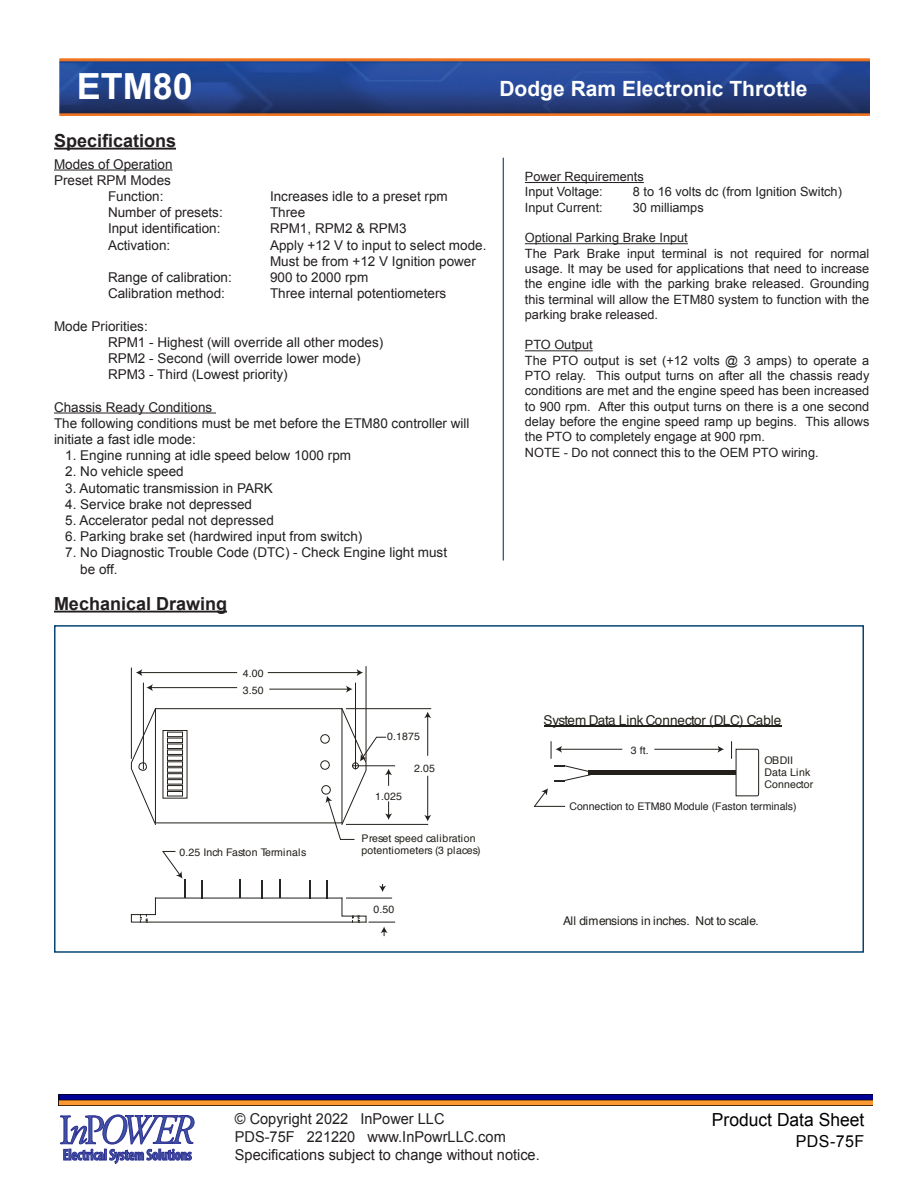
<style>
.page{position:relative;width:918px;height:1188px;background:#fff}
.page>*{position:absolute;margin:0;border:0;box-sizing:border-box;transform-origin:0 0}
.t1{font:700 36px "Arial";color:#fff}
.t2{font:700 21px "Arial";color:#fff}
.t3{font:700 18px "Arial";color:#231f20}
.t4{font:18px "Arial";color:#000}
.t5{font:16.5px "Arial";letter-spacing:.03em;color:#000}
.t6{font:700 condensed 15.75px "Myriad Pro";letter-spacing:-.015em;color:#3d53a3;scale:.91 1}
.t7{font:15px "Arial";color:#231f20}
.t8{font:13.5px/16.2px "Arial";color:#231f20}
.t9{font:13.5px "Helvetica";color:#23201b}
.t10{font:12.75px/15.3px "Arial";color:#231f20;text-align:justify}
.t11{font:12px "Helvetica";letter-spacing:-.015em;color:#23201b}
.t12{font:10.5px/12px "Helvetica";letter-spacing:.015em;color:#23201b}
.t13{font:10.5px "Helvetica";color:#231f20}
</style>
<div class="page">
<hr style="left:54px;top:148px;width:122px;height:2px;background:#231f20">
<hr style="left:54px;top:611px;width:173px;height:2px;background:#231f20">
<div style="left:54px;top:625px;width:810px;height:328px;border:2px solid #064573"></div>
<hr style="left:54px;top:170px;width:119px;height:1px;background:#231f20">
<hr style="left:54px;top:413px;width:162px;height:1px;background:#231f20">
<div style="left:155px;top:708px;width:187px;height:115px;border:1px solid #23201b"></div>
<svg style="left:131px;top:708px;width:25px;height:117px"></svg>
<div style="left:139px;top:762px;width:8px;height:9px;border:1px solid #23201b;border-radius:3px"></div>
<hr style="left:353px;top:765px;width:42px;height:1px;background:#23201b">
<hr style="left:346px;top:708px;width:85px;height:1px;background:#23201b">
<hr style="left:346px;top:824px;width:82px;height:1px;background:#23201b">
<hr style="left:143px;top:683px;width:1px;height:86px;background:#23201b">
<hr style="left:366px;top:667px;width:1px;height:94px;background:#23201b">
<hr style="left:131px;top:668px;width:1px;height:90px;background:#23201b">
<hr style="left:355px;top:683px;width:1px;height:86px;background:#23201b">
<hr style="left:427px;top:716px;width:1px;height:39px;background:#23201b">
<svg style="left:424px;top:712px;width:7px;height:6px"></svg>
<hr style="left:427px;top:776px;width:1px;height:41px;background:#23201b">
<svg style="left:424px;top:815px;width:7px;height:6px"></svg>
<hr style="left:151px;top:687px;width:86px;height:1px;background:#23201b">
<svg style="left:146px;top:684px;width:7px;height:7px"></svg>
<hr style="left:270px;top:689px;width:78px;height:1px;background:#23201b">
<svg style="left:346px;top:686px;width:7px;height:7px"></svg>
<hr style="left:268px;top:672px;width:91px;height:1px;background:#23201b">
<svg style="left:357px;top:669px;width:6px;height:7px"></svg>
<hr style="left:140px;top:672px;width:97px;height:1px;background:#23201b">
<svg style="left:136px;top:669px;width:6px;height:7px"></svg>
<div style="left:589px;top:770px;width:147px;height:5px;background:#23201b"></div>
<svg style="left:554px;top:765px;width:37px;height:17px"></svg>
<hr style="left:544px;top:725px;width:238px;height:2px;background:#23201b">
<svg style="left:731px;top:742px;width:28px;height:55px"></svg>
<hr style="left:560px;top:749px;width:62px;height:1px;background:#23201b">
<svg style="left:551px;top:742px;width:11px;height:16px"></svg>
<hr style="left:655px;top:749px;width:65px;height:1px;background:#23201b">
<svg style="left:718px;top:746px;width:6px;height:7px"></svg>
<svg style="left:534px;top:788px;width:14px;height:19px"></svg>
<hr style="left:535px;top:806px;width:30px;height:1px;background:#23201b">
<svg style="left:325px;top:708px;width:67px;height:132px"></svg>
<div style="left:321px;top:785px;width:10px;height:10px;border:1px solid #23201b;border-radius:50%"></div>
<div style="left:320px;top:760px;width:10px;height:10px;border:1px solid #23201b;border-radius:50%"></div>
<div style="left:320px;top:734px;width:10px;height:10px;border:1px solid #23201b;border-radius:50%"></div>
<svg style="left:131px;top:851px;width:264px;height:85px"></svg>
<div style="left:167px;top:732px;width:16px;height:5px;border:1px solid #23201b"></div>
<div style="left:167px;top:738px;width:16px;height:5px;border:1px solid #23201b"></div>
<div style="left:167px;top:744px;width:16px;height:5px;border:1px solid #23201b"></div>
<div style="left:167px;top:750px;width:16px;height:5px;border:1px solid #23201b"></div>
<div style="left:167px;top:756px;width:16px;height:5px;border:1px solid #23201b"></div>
<div style="left:167px;top:761px;width:16px;height:6px;border:1px solid #23201b"></div>
<div style="left:167px;top:767px;width:16px;height:6px;border:1px solid #23201b"></div>
<div style="left:167px;top:779px;width:16px;height:6px;border:1px solid #23201b"></div>
<div style="left:167px;top:791px;width:16px;height:5px;border:1px solid #23201b"></div>
<div style="left:167px;top:785px;width:16px;height:5px;border:1px solid #23201b"></div>
<div style="left:167px;top:773px;width:16px;height:6px;border:1px solid #23201b"></div>
<hr style="left:525px;top:182px;width:119px;height:1px;background:#231f20">
<hr style="left:525px;top:243px;width:163px;height:1px;background:#231f20">
<hr style="left:525px;top:350px;width:68px;height:1px;background:#231f20">
<hr style="left:503px;top:158px;width:1px;height:403px;background:#064573">
<img style="left:58px;top:1095px;width:815px;height:10px">
<svg style="left:59px;top:1115px;width:135px;height:49px"></svg>
<img style="left:59px;top:58px;width:810px;height:58px">
<p class="t1" style="left:77px;top:63px;width:118px">ETM80</p>
<p class="t2" style="left:500px;top:75px;width:310px">Dodge Ram Electronic Throttle</p>
<p class="t3" style="left:54px;top:129px;width:124px">Specifications</p>
<p class="t8" style="left:54px;top:156px;width:120px">Modes of Operation</p>
<p class="t8" style="left:54px;top:172px;width:119px">Preset RPM Modes</p>
<p class="t8" style="left:108px;top:188px;width:57px">Function:</p>
<p class="t8" style="left:270px;top:188px;width:179px">Increases idle to a preset rpm</p>
<p class="t8" style="left:108px;top:204px;width:116px">Number of presets:</p>
<p class="t8" style="left:270px;top:204px;width:37px">Three</p>
<p class="t8" style="left:108px;top:221px;width:114px">Input identification:</p>
<p class="t8" style="left:270px;top:221px;width:138px">RPM1, RPM2 &amp; RPM3</p>
<p class="t8" style="left:108px;top:237px;width:64px">Activation:</p>
<p class="t8" style="left:270px;top:237px;width:218px">Apply +12 V to input to select mode.</p>
<p class="t8" style="left:270px;top:253px;width:207px">Must be from +12 V Ignition power</p>
<p class="t8" style="left:108px;top:269px;width:125px">Range of calibration:</p>
<p class="t8" style="left:270px;top:269px;width:100px">900 to 2000 rpm</p>
<p class="t8" style="left:108px;top:285px;width:119px">Calibration method:</p>
<p class="t8" style="left:270px;top:285px;width:178px">Three internal potentiometers</p>
<p class="t8" style="left:54px;top:318px;width:95px">Mode Priorities:</p>
<p class="t8" style="left:108px;top:334px;width:277px">RPM1 - Highest (will override all other modes)</p>
<p class="t8" style="left:108px;top:350px;width:254px">RPM2 - Second (will override lower mode)</p>
<p class="t8" style="left:108px;top:366px;width:181px">RPM3 - Third (Lowest priority)</p>
<p class="t8" style="left:54px;top:399px;width:160px">Chassis Ready Conditions</p>
<p class="t8" style="left:54px;top:415px;width:417px">The following conditions must be met before the ETM80 controller will initiate a fast idle mode:</p>
<p class="t8" style="left:65px;top:447px;width:287px">1. Engine running at idle speed below 1000 rpm</p>
<p class="t8" style="left:65px;top:464px;width:120px">2. No vehicle speed</p>
<p class="t8" style="left:65px;top:480px;width:209px">3. Automatic transmission in PARK</p>
<p class="t8" style="left:65px;top:496px;width:188px">4. Service brake not depressed</p>
<p class="t8" style="left:65px;top:512px;width:210px">5. Accelerator pedal not depressed</p>
<p class="t8" style="left:65px;top:528px;width:299px">6. Parking brake set (hardwired input from switch)</p>
<p class="t8" style="left:65px;top:545px;width:383px">7. No Diagnostic Trouble Code (DTC) - Check Engine light must</p>
<p class="t8" style="left:80px;top:561px;width:39px">be off.</p>
<p class="t3" style="left:54px;top:592px;width:175px">Mechanical Drawing</p>
<p class="t12" style="left:243px;top:668px;width:22px">4.00</p>
<p class="t12" style="left:243px;top:684px;width:22px">3.50</p>
<p class="t12" style="left:387px;top:731px;width:34px">0.1875</p>
<p class="t12" style="left:414px;top:762px;width:22px">2.05</p>
<p class="t12" style="left:375px;top:791px;width:28px">1.025</p>
<p class="t12" style="left:361px;top:833px;width:116px">Preset speed calibration</p>
<p class="t12" style="left:180px;top:847px;width:129px">0.25 Inch Faston Terminals</p>
<p class="t12" style="left:361px;top:845px;width:121px">potentiometers (3 places)</p>
<p class="t12" style="left:374px;top:904px;width:22px">0.50</p>
<p class="t10" style="left:525px;top:169px;width:121px">Power Requirements</p>
<p class="t10" style="left:525px;top:184px;width:79px">Input Voltage:</p>
<p class="t10" style="left:633px;top:184px;width:211px">8 to 16 volts dc (from Ignition Switch)</p>
<p class="t10" style="left:525px;top:200px;width:79px">Input Current:</p>
<p class="t10" style="left:633px;top:200px;width:72px">30 milliamps</p>
<p class="t10" style="left:525px;top:230px;width:164px">Optional Parking Brake Input</p>
<p class="t10" style="left:525px;top:246px;width:346px">The Park Brake input terminal is not required for normal usage. It may be used for applications that need to increase the engine idle with the parking brake released. Grounding this terminal will allow the ETM80 system to function with the parking brake released.</p>
<p class="t10" style="left:525px;top:337px;width:69px">PTO Output</p>
<p class="t10" style="left:525px;top:353px;width:346px">The PTO output is set (+12 volts @ 3 amps) to operate a PTO relay. This output turns on after all the chassis ready conditions are met and the engine speed has been increased to 900 rpm. After this output turns on there is a one second delay before the engine speed ramp up begins. This allows the PTO to completely engage at 900 rpm.</p>
<p class="t10" style="left:525px;top:445px;width:295px">NOTE - Do not connect this to the OEM PTO wiring.</p>
<p class="t9" style="left:544px;top:710px;width:239px">System Data Link Connector (DLC) Cable</p>
<p class="t12" style="left:631px;top:744px;width:19px">3 ft.</p>
<p class="t12" style="left:765px;top:755px;width:50px">OBDII<br>Data Link<br>Connector</p>
<p class="t13" style="left:569px;top:798px;width:229px">Connection to ETM80 Module (Faston terminals)</p>
<p class="t11" style="left:563px;top:912px;width:197px">All dimensions in inches. Not to scale.</p>
<p class="t6" style="left:63px;top:1145px;width:143px">Electrical System Solutions</p>
<p class="t7" style="left:235px;top:1109px;width:211px">© Copyright 2022 InPower LLC</p>
<p class="t7" style="left:235px;top:1127px;width:272px">PDS-75F 221220 www.InPowrLLC.com</p>
<p class="t7" style="left:235px;top:1145px;width:306px">Specifications subject to change without notice.</p>
<p class="t4" style="left:712px;top:1108px;width:154px">Product Data Sheet</p>
<p class="t5" style="left:796px;top:1130px;width:70px">PDS-75F</p>
</div>
